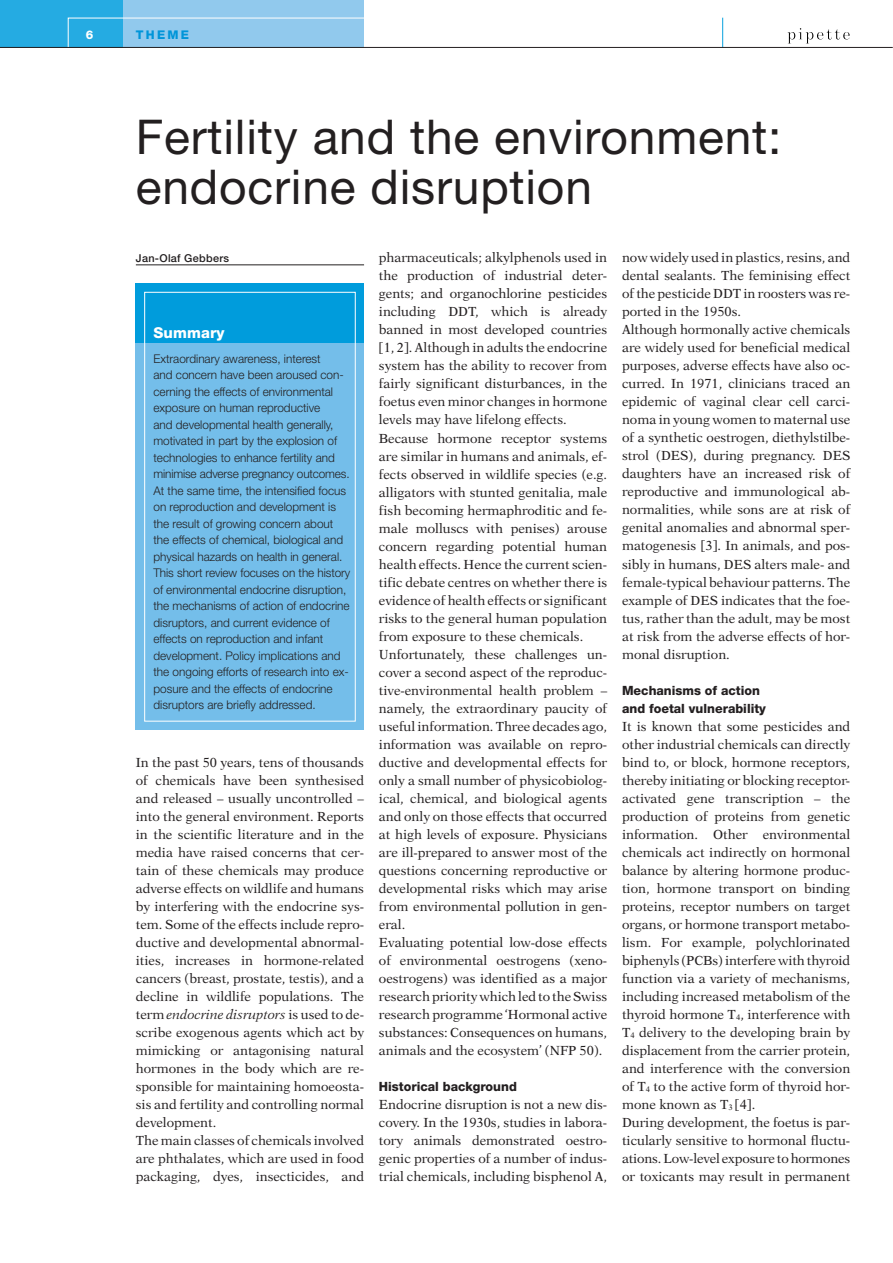
<style>
.page{position:relative;width:893px;height:1263px;background:#fff}
.page>*{position:absolute;margin:0;border:0;box-sizing:border-box;transform-origin:0 0}
.t1{font:48px/49.5px "Helvetica Neue";letter-spacing:.015em;color:#231f20}
.t2{font:800 15px "Helvetica Neue";letter-spacing:.005em;color:#fff}
.t3{font:13.2px/18px "New Aster LT";color:#231f20}
.t4{font:800 12.75px/18px "Helvetica Neue";color:#231f20}
.t5{font:300 12px/16.5px "Helvetica Neue";color:#231f20}
.t6{font:800 12px "Helvetica Neue";letter-spacing:.19em;color:#0095d9}
.t7{font:800 12px "Helvetica Neue";color:#fff}
.t8{font:500 10.8px "Helvetica Neue";letter-spacing:.03em;color:#231f20}
.s1{font-style:italic}
</style>
<div class="page">
<div style="left:0;top:0;width:123px;height:47px;background:#25abe2"></div>
<div style="left:123px;top:0;width:241px;height:47px;background:#91c9ed"></div>
<svg style="left:788px;top:28px;width:62px;height:15px"></svg>
<div style="left:68px;top:18px;width:311px;height:42px;border:1px solid #fff"></div>
<svg style="left:722px;top:18px;width:1px;height:29px"></svg>
<hr style="left:0;top:47px;width:893px;height:1px;background:#231f20">
<hr style="left:136px;top:265px;width:228px;height:1px;background:#231f20">
<div style="left:136px;top:295px;width:228px;height:434px;background:#74beea"></div>
<div style="left:136px;top:283px;width:228px;height:60px;background:#009cdc"></div>
<div style="left:144px;top:292px;width:212px;height:429px;border:1px solid #fff"></div>
<p class="t7" style="left:86px;top:30px;width:9px">6</p>
<p class="t6" style="left:136px;top:30px;width:55px">THEME</p>
<h1 class="t1" style="left:136px;top:117px;width:647px">Fertility and the environment: endocrine disruption</h1>
<p class="t8" style="left:136px;top:255px;width:95px">Jan-Olaf Gebbers</p>
<p class="t2" style="left:153px;top:327px;width:73px">Summary</p>
<p class="t5" style="left:153px;top:351px;width:198px">Extraordinary awareness, interest<br>and concern have been aroused con&shy;cerning the effects of environmental exposure on human reproductive<br>and developmental health generally, motivated in part by the explosion of technologies to enhance fertility and minimise adverse pregnancy outcomes.<br>At the same time, the intensified focus on reproduction and development is the result of growing concern about the effects of chemical, biological and physical hazards on health in general.<br>This short review focuses on the history of environmental endocrine disruption, the mechanisms of action of endocrine disruptors, and current evidence of effects on reproduction and infant development. Policy implications and the ongoing efforts of research into ex&shy;posure and the effects of endocrine disruptors are briefly addressed.</p>
<p class="t3" style="left:136px;top:754px;width:230px">In the past 50 years, tens of thousands of chemicals have been synthesised and released – usually uncontrolled – into the general environment. Reports in the scientific literature and in the media have raised concerns that cer&shy;tain of these chemicals may produce adverse effects on wildlife and humans by interfering with the endocrine sys&shy;tem. Some of the effects include repro&shy;ductive and developmental abnormal&shy;ities, increases in hormone-related cancers (breast, prostate, testis), and a decline in wildlife populations. The term <span class="s1">endocrine disruptors</span> is used to de&shy;scribe exogenous agents which act by mimicking or antagonising natural hormones in the body which are re&shy;sponsible for maintaining homoeosta&shy;sis and fertility and controlling normal development.<br>The main classes of chemicals involved are phthalates, which are used in food packaging, dyes, insecticides, and</p>
<p class="t3" style="left:379px;top:250px;width:230px">pharmaceuticals; alkylphenols used in the production of industrial deter&shy;gents; and organochlorine pesticides including DDT, which is already banned in most developed countries [1, 2]. Although in adults the endocrine system has the ability to recover from fairly significant disturbances, in the foetus even minor changes in hormone levels may have lifelong effects.<br>Because hormone receptor systems are similar in humans and animals, ef&shy;fects observed in wildlife species (e.g. alligators with stunted genitalia, male fish becoming hermaphroditic and fe&shy;male molluscs with penises) arouse concern regarding potential human health effects. Hence the current scien&shy;tific debate centres on whether there is evidence of health effects or significant risks to the general human population from exposure to these chemicals.<br>Unfortunately, these challenges un&shy;cover a second aspect of the reproduc&shy;tive-environmental health problem – namely, the extraordinary paucity of useful information. Three decades ago, information was available on repro&shy;ductive and developmental effects for only a small number of physicobiolog&shy;ical, chemical, and biological agents and only on those effects that occurred at high levels of exposure. Physicians are ill-prepared to answer most of the questions concerning reproductive or developmental risks which may arise from environmental pollution in gen&shy;eral.<br>Evaluating potential low-dose effects of environmental oestrogens (xeno&shy;oestrogens) was identified as a major research priority which led to the Swiss research programme ‘Hormonal active substances: Consequences on humans, animals and the ecosystem’ (NFP 50).</p>
<p class="t4" style="left:379px;top:1078px;width:139px">Historical background</p>
<p class="t3" style="left:379px;top:1096px;width:230px;text-align:justify">Endocrine disruption is not a new dis&shy;covery. In the 1930s, studies in labora&shy;tory animals demonstrated oestro&shy;genic properties of a number of indus&shy;trial chemicals, including bisphenol A,</p>
<p class="t3" style="left:622px;top:250px;width:230px">now widely used in plastics, resins, and dental sealants. The feminising effect of the pesticide DDT in roosters was re&shy;ported in the 1950s.<br>Although hormonally active chemicals are widely used for beneficial medical purposes, adverse effects have also oc&shy;curred. In 1971, clinicians traced an epidemic of vaginal clear cell carci&shy;noma in young women to maternal use of a synthetic oestrogen, diethylstilbe&shy;strol (DES), during pregnancy. DES daughters have an increased risk of reproductive and immunological ab&shy;normalities, while sons are at risk of genital anomalies and abnormal sper&shy;matogenesis [3]. In animals, and pos&shy;sibly in humans, DES alters male- and female-typical behaviour patterns. The example of DES indicates that the foe&shy;tus, rather than the adult, may be most at risk from the adverse effects of hor&shy;monal disruption.</p>
<p class="t4" style="left:622px;top:682px;width:145px">Mechanisms of action and foetal vulnerability</p>
<p class="t3" style="left:622px;top:718px;width:230px">It is known that some pesticides and other industrial chemicals can directly bind to, or block, hormone receptors, thereby initiating or blocking receptor&shy;activated gene transcription – the production of proteins from genetic information. Other environmental chemicals act indirectly on hormonal balance by altering hormone produc&shy;tion, hormone transport on binding proteins, receptor numbers on target organs, or hormone transport metabo&shy;lism. For example, polychlorinated biphenyls (PCBs) interfere with thyroid function via a variety of mechanisms, including increased metabolism of the thyroid hormone T<sub>4</sub>, interference with T<sub>4</sub> delivery to the developing brain by displacement from the carrier protein, and interference with the conversion of T<sub>4</sub> to the active form of thyroid hor&shy;mone known as T<sub>3</sub> [4].<br>During development, the foetus is par&shy;ticularly sensitive to hormonal fluctu&shy;ations. Low-level exposure to hormones or toxicants may result in permanent</p>
</div>
